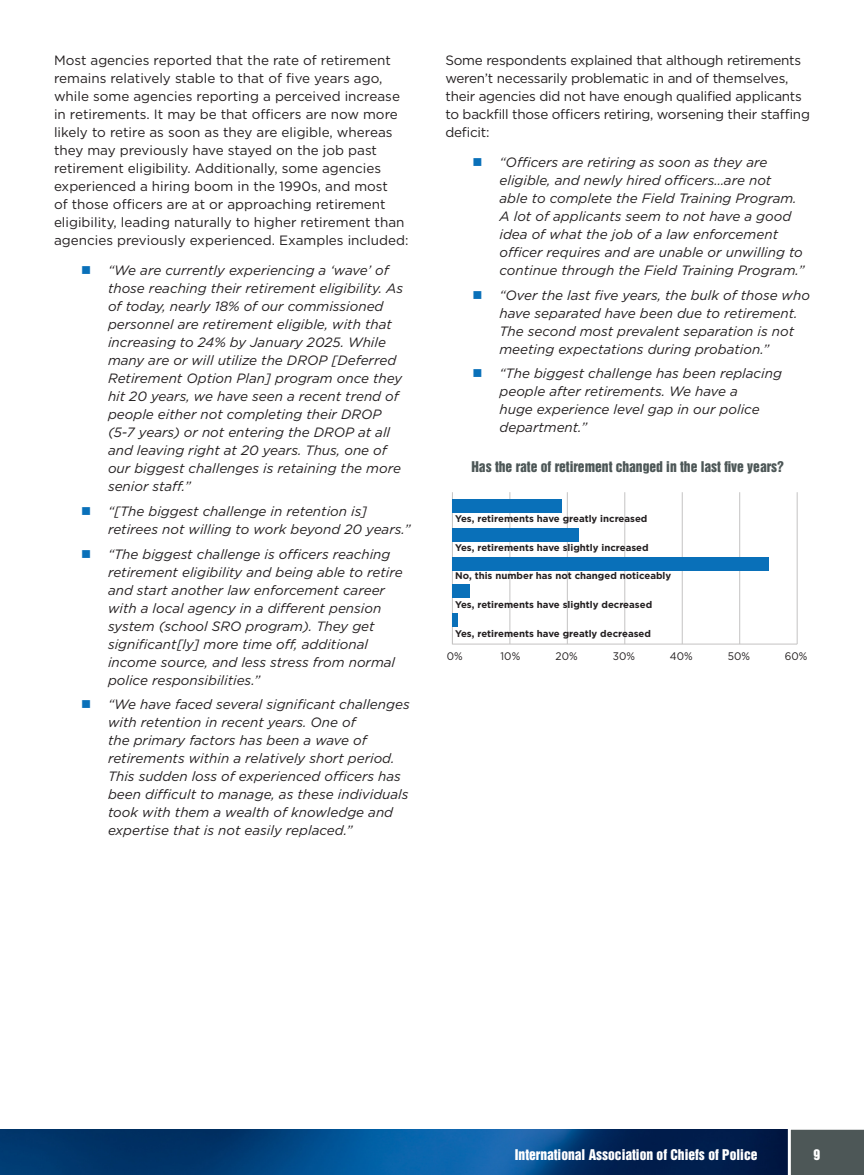
<style>
.page{position:relative;width:864px;height:1175px;background:#fff}
.page>*{position:absolute;margin:0;border:0;box-sizing:border-box;transform-origin:0 0}
.t1{font:italic 13.5px/18px "Gotham";color:#231f20}
.Body{font:13.5px/18px "Gotham";color:#231f20}
.Body-2{font:13.5px/18px "Gotham";letter-spacing:-.02em;color:#231f20}
.Chart_Heading{font:13.5px "Helvetica Inserat LT Std";color:#4d5757}
.t2{font:13.5px "Helvetica Inserat LT Std";color:#fff}
.t3{font:10.95px "Gotham";color:#231f20;scale:.94 1}
.t4{font:700 9.6px "Gotham";color:#231f20}
</style>
<div class="page">
<img style="left:0;top:1129px;width:788px;height:45px">
<div style="left:790px;top:1129px;width:74px;height:45px;background:#4d5757"></div>
<hr style="left:452px;top:644px;width:345px;height:1px;background:#c4c3c3">
<hr style="left:510px;top:492px;width:1px;height:152px;background:#c4c3c3">
<hr style="left:567px;top:492px;width:1px;height:152px;background:#c4c3c3">
<hr style="left:624px;top:492px;width:1px;height:152px;background:#c4c3c3">
<hr style="left:682px;top:492px;width:1px;height:152px;background:#c4c3c3">
<hr style="left:739px;top:492px;width:1px;height:152px;background:#c4c3c3">
<hr style="left:797px;top:492px;width:1px;height:152px;background:#c4c3c3">
<hr style="left:452px;top:492px;width:1px;height:152px;background:#c4c3c3">
<div style="left:453px;top:499px;width:109px;height:13px;background:#0970b9"></div>
<div style="left:453px;top:528px;width:126px;height:13px;background:#0970b9"></div>
<div style="left:453px;top:557px;width:316px;height:13px;background:#0970b9"></div>
<div style="left:453px;top:585px;width:17px;height:13px;background:#0970b9"></div>
<div style="left:453px;top:613px;width:5px;height:14px;background:#0970b9"></div>
<p class="Body" style="left:54px;top:51px;width:356px">Most agencies reported that the rate of retirement remains relatively stable to that of five years ago, while some agencies reporting a perceived increase in retirements. It may be that officers are now more likely to retire as soon as they are eligible, whereas they may previously have stayed on the job past retirement eligibility. Additionally, some agencies experienced a hiring boom in the 1990s, and most<br>of those officers are at or approaching retirement eligibility, leading naturally to higher retirement than agencies previously experienced. Examples included:</p>
<p class="t1" style="left:108px;top:261px;width:297px">“We are currently experiencing a ‘wave’ of those reaching their retirement eligibility. As of today, nearly 18% of our commissioned personnel are retirement eligible, with that increasing to 24% by January 2025. While many are or will utilize the DROP [Deferred Retirement Option Plan] program once they hit 20 years, we have seen a recent trend of people either not completing their DROP (5-7 years) or not entering the DROP at all and leaving right at 20 years. Thus, one of our biggest challenges is retaining the more senior staff.”</p>
<p class="t1" style="left:108px;top:501px;width:304px">“[The biggest challenge in retention is] retirees not willing to work beyond 20 years.”</p>
<p class="t1" style="left:108px;top:544px;width:296px">“The biggest challenge is officers reaching retirement eligibility and being able to retire and start another law enforcement career with a local agency in a different pension system (school SRO program). They get significant[ly] more time off, additional income source, and less stress from normal police responsibilities.”</p>
<p class="t1" style="left:108px;top:695px;width:303px">“We have faced several significant challenges with retention in recent years. One of<br>the primary factors has been a wave of retirements within a relatively short period.<br>This sudden loss of experienced officers has been difficult to manage, as these individuals took with them a wealth of knowledge and expertise that is not easily replaced.”</p>
<p class="Body-2" style="left:446px;top:51px;width:366px">Some respondents explained that although retirements weren’t necessarily problematic in and of themselves, their agencies did not have enough qualified applicants to backfill those officers retiring, worsening their staffing deficit:</p>
<p class="t1" style="left:500px;top:153px;width:307px">“Officers are retiring as soon as they are eligible, and newly hired officers…are not<br>able to complete the Field Training Program.<br>A lot of applicants seem to not have a good idea of what the job of a law enforcement officer requires and are unable or unwilling to continue through the Field Training Program.”</p>
<p class="t1" style="left:500px;top:285px;width:312px">“Over the last five years, the bulk of those who have separated have been due to retirement.<br>The second most prevalent separation is not meeting expectations during probation.”</p>
<p class="t1" style="left:500px;top:364px;width:284px">“The biggest challenge has been replacing people after retirements. We have a<br>huge experience level gap in our police department.”</p>
<p class="Chart_Heading" style="left:471px;top:458px;width:314px">Has the rate of retirement changed in the last five years?</p>
<p class="t4" style="left:455px;top:512px;width:194px">Yes, retirements have greatly increased</p>
<p class="t4" style="left:455px;top:541px;width:195px">Yes, retirements have slightly increased</p>
<p class="t4" style="left:455px;top:569px;width:218px">No, this number has not changed noticeably</p>
<p class="t4" style="left:455px;top:598px;width:198px">Yes, retirements have slightly decreased</p>
<p class="t4" style="left:455px;top:627px;width:197px">Yes, retirements have greatly decreased</p>
<p class="t3" style="left:447px;top:649px;width:18px">0%</p>
<p class="t3" style="left:501px;top:649px;width:22px">10%</p>
<p class="t3" style="left:556px;top:649px;width:25px">20%</p>
<p class="t3" style="left:613px;top:649px;width:25px">30%</p>
<p class="t3" style="left:670px;top:649px;width:26px">40%</p>
<p class="t3" style="left:728px;top:649px;width:25px">50%</p>
<p class="t3" style="left:785px;top:649px;width:26px">60%</p>
<p class="t2" style="left:515px;top:1146px;width:244px">International Association of Chiefs of Police</p>
<p class="t2" style="left:814px;top:1146px;width:8px">9</p>
</div>
